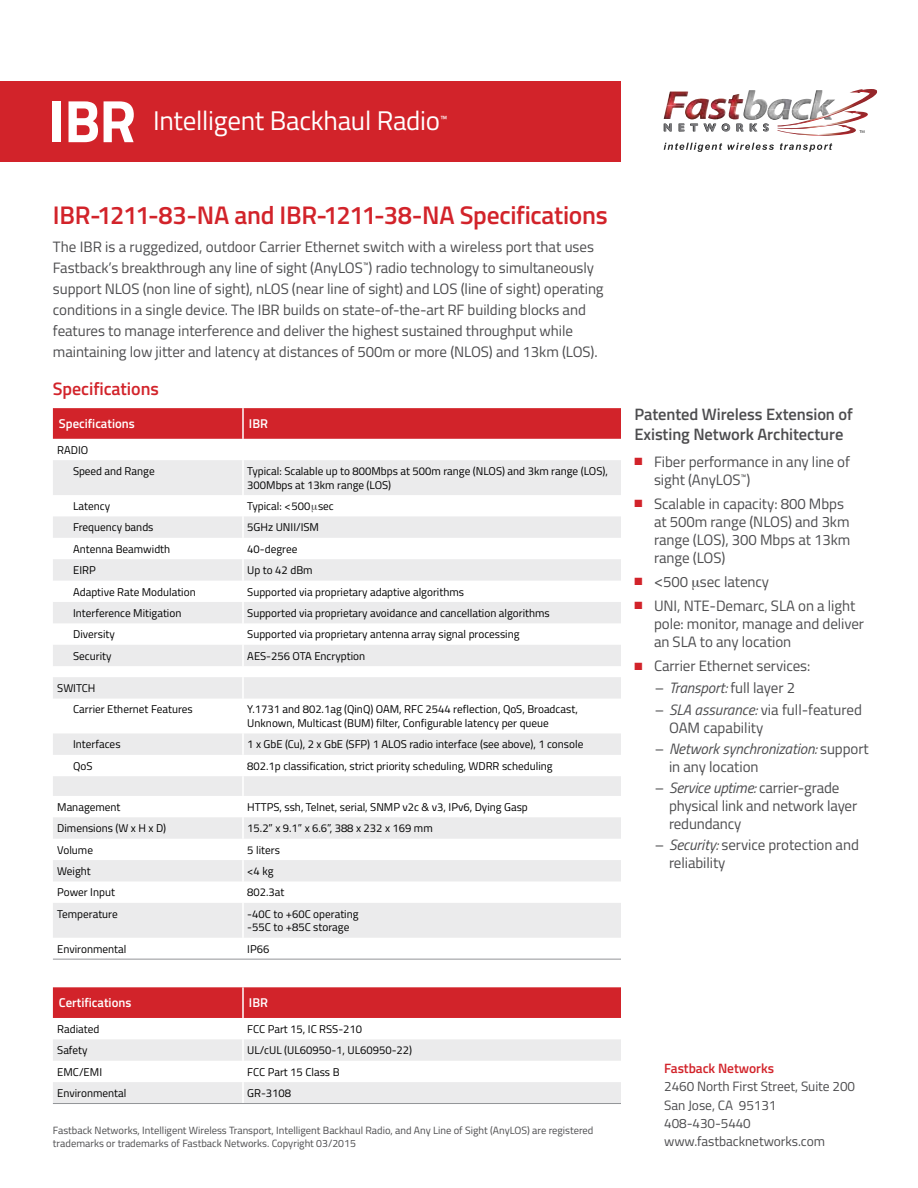
<style>
.page{position:relative;width:918px;height:1188px;background:#fff}
.page>*{position:absolute;margin:0;border:0;box-sizing:border-box;transform-origin:0 0}
.t1{font:700 60px "Titillium Web";color:#fff}
.t2{font:27px "Titillium Web";letter-spacing:-.01em;color:#fff}
.t3{font:600 25.5px "Titillium Web";letter-spacing:-.01em;color:#d2232a}
.t4{font:600 18px "Titillium Web";letter-spacing:-.005em;color:#d2232a}
.t5{font:600 16.5px/19.8px "Titillium Web";letter-spacing:-.005em;color:#4d4d4f}
.t6{font:15px/18px "Titillium Web";letter-spacing:-.005em;color:#4d4d4f}
.t7{font:italic 15px/18px "Titillium Web";letter-spacing:-.005em;color:#4d4d4f}
.t8{font:13.5px/18.3px "Titillium Web";letter-spacing:-.005em;color:#4d4d4f}
.t9{font:600 13.5px "Titillium Web";letter-spacing:-.005em;color:#d2232a}
.t10{font:600 12.75px "Titillium Web";color:#fff}
.t11{font:11.4px "Titillium Web";color:#fff}
.t12{font:11.25px/13.5px "Titillium Web";color:#000}
.t13{font:10.5px/12.6px "Titillium Web";color:#4d4d4f}
.s1{color:#d2232a}
.s2{font-size:16.5px}
.s3{font-style:normal}
.s4{font-style:italic}
</style>
<div class="page">
<div style="left:0;top:81px;width:621px;height:81px;background:#d2232a"></div>
<svg style="left:664px;top:143px;width:110px;height:9px"></svg>
<svg style="left:780px;top:143px;width:52px;height:9px"></svg>
<img style="left:748px;top:90px;width:8px;height:2px">
<svg style="left:664px;top:92px;width:105px;height:40px"></svg>
<svg style="left:775px;top:89px;width:103px;height:47px"></svg>
<div style="left:53px;top:408px;width:568px;height:31px;background:#d2232a"></div>
<svg style="left:53px;top:460px;width:568px;height:478px;fill:#ebebec"></svg>
<hr style="left:242px;top:408px;width:2px;height:31px;background:#fff">
<hr style="left:242px;top:460px;width:2px;height:35px;background:#fff">
<hr style="left:242px;top:495px;width:2px;height:21px;background:#fff">
<hr style="left:242px;top:516px;width:2px;height:22px;background:#fff">
<hr style="left:242px;top:538px;width:2px;height:21px;background:#fff">
<hr style="left:242px;top:559px;width:2px;height:22px;background:#fff">
<hr style="left:242px;top:581px;width:2px;height:21px;background:#fff">
<hr style="left:242px;top:602px;width:2px;height:21px;background:#fff">
<hr style="left:242px;top:623px;width:2px;height:22px;background:#fff">
<hr style="left:242px;top:645px;width:2px;height:21px;background:#fff">
<svg style="left:242px;top:666px;width:2px;height:11px"></svg>
<hr style="left:242px;top:677px;width:2px;height:22px;background:#fff">
<hr style="left:242px;top:699px;width:2px;height:34px;background:#fff">
<hr style="left:242px;top:733px;width:2px;height:22px;background:#fff">
<hr style="left:242px;top:755px;width:2px;height:21px;background:#fff">
<hr style="left:242px;top:776px;width:2px;height:20px;background:#fff">
<hr style="left:242px;top:796px;width:2px;height:21px;background:#fff">
<hr style="left:242px;top:817px;width:2px;height:22px;background:#fff">
<hr style="left:242px;top:839px;width:2px;height:21px;background:#fff">
<hr style="left:242px;top:860px;width:2px;height:21px;background:#fff">
<hr style="left:242px;top:881px;width:2px;height:22px;background:#fff">
<hr style="left:242px;top:903px;width:2px;height:35px;background:#fff">
<hr style="left:53px;top:959px;width:190px;height:1px;background:#939598">
<hr style="left:243px;top:959px;width:378px;height:1px;background:#939598">
<div style="left:53px;top:987px;width:568px;height:31px;background:#d2232a"></div>
<svg style="left:53px;top:1039px;width:568px;height:64px"></svg>
<hr style="left:242px;top:987px;width:2px;height:31px;background:#fff">
<hr style="left:242px;top:1039px;width:2px;height:22px;background:#fff">
<hr style="left:242px;top:1061px;width:2px;height:21px;background:#fff">
<hr style="left:242px;top:1082px;width:2px;height:21px;background:#fff">
<hr style="left:53px;top:1103px;width:190px;height:1px;background:#939598">
<hr style="left:243px;top:1103px;width:378px;height:1px;background:#939598">
<svg style="left:312px;top:505px;width:5px;height:7px"></svg>
<h1 class="t1" style="left:48px;top:75px;width:89px">IBR</h1>
<h2 class="t2" style="left:153px;top:100px;width:289px">Intelligent Backhaul Radio</h2>
<p class="t11" style="left:440px;top:111px;width:9px">™</p>
<h3 class="t3" style="left:53px;top:196px;width:556px">IBR-1211-83-NA and IBR-1211-38-NA Specifications</h3>
<p class="t6" style="left:53px;top:236px;width:552px;line-height:21px">The IBR is a ruggedized, outdoor Carrier Ethernet switch with a wireless port that uses Fastback’s breakthrough any line of sight (AnyLOS<sup>™</sup>) radio technology to simultaneously support NLOS (non line of sight), nLOS (near line of sight) and LOS (line of sight) operating conditions in a single device. The IBR builds on state-of-the-art RF building blocks and features to manage interference and deliver the highest sustained throughput while maintaining low jitter and latency at distances of 500m or more (NLOS) and 13km (LOS).</p>
<h3 class="t4" style="left:53px;top:376px;width:107px">Specifications</h3>
<p class="t10" style="left:59px;top:414px;width:77px">Specifications</p>
<p class="t10" style="left:249px;top:414px;width:21px">IBR</p>
<p class="t12" style="left:73px;top:438px;width:83px;line-height:21.5px;text-indent:-16px">RADIO<br>Speed and Range</p>
<p class="t12" style="left:247px;top:464px;width:362px">Typical: Scalable up to 800Mbps at 500m range (NLOS) and 3km range (LOS),<br>300Mbps at 13km range (LOS)</p>
<p class="t12" style="left:73px;top:499px;width:39px">Latency</p>
<p class="t12" style="left:247px;top:499px;width:88px">Typical: &lt;500 sec</p>
<p class="t12" style="left:73px;top:520px;width:82px">Frequency bands</p>
<p class="t12" style="left:247px;top:520px;width:73px">5GHz UNII/ISM</p>
<p class="t12" style="left:73px;top:542px;width:99px">Antenna Beamwidth</p>
<p class="t12" style="left:247px;top:542px;width:52px">40-degree</p>
<p class="t12" style="left:73px;top:563px;width:24px">EIRP</p>
<p class="t12" style="left:247px;top:563px;width:67px">Up to 42 dBm</p>
<p class="t12" style="left:73px;top:584px;width:124px">Adaptive Rate Modulation</p>
<p class="t12" style="left:247px;top:584px;width:218px">Supported via proprietary adaptive algorithms</p>
<p class="t12" style="left:73px;top:606px;width:110px">Interference Mitigation</p>
<p class="t12" style="left:247px;top:606px;width:304px">Supported via proprietary avoidance and cancellation algorithms</p>
<p class="t12" style="left:73px;top:627px;width:43px">Diversity</p>
<p class="t12" style="left:247px;top:627px;width:274px">Supported via proprietary antenna array signal processing</p>
<p class="t12" style="left:73px;top:648px;width:40px">Security</p>
<p class="t12" style="left:247px;top:648px;width:119px">AES-256 OTA Encryption</p>
<p class="t12" style="left:73px;top:677px;width:121px;line-height:21.5px;text-indent:-16px">SWITCH<br>Carrier Ethernet Features</p>
<p class="t12" style="left:247px;top:702px;width:332px">Y.1731 and 802.1ag (QinQ) OAM, RFC 2544 reflection, QoS, Broadcast,<br>Unknown, Multicast (BUM) filter, Configurable latency per queue</p>
<p class="t12" style="left:73px;top:737px;width:49px">Interfaces</p>
<p class="t12" style="left:247px;top:737px;width:338px">1 x GbE (Cu), 2 x GbE (SFP) 1 ALOS radio interface (see above), 1 console</p>
<p class="t12" style="left:73px;top:759px;width:21px">QoS</p>
<p class="t12" style="left:247px;top:759px;width:307px">802.1p classification, strict priority scheduling, WDRR scheduling</p>
<p class="t12" style="left:57px;top:800px;width:65px">Management</p>
<p class="t12" style="left:247px;top:800px;width:282px">HTTPS, ssh, Telnet, serial, SNMP v2c &amp; v3, IPv6, Dying Gasp</p>
<p class="t12" style="left:57px;top:821px;width:110px">Dimensions (W x H x D)</p>
<p class="t12" style="left:247px;top:821px;width:187px">15.2” x 9.1” x 6.6”, 388 x 232 x 169 mm</p>
<p class="t12" style="left:57px;top:842px;width:37px">Volume</p>
<p class="t12" style="left:247px;top:842px;width:34px">5 liters</p>
<p class="t12" style="left:57px;top:864px;width:35px">Weight</p>
<p class="t12" style="left:247px;top:864px;width:28px">&lt;4 kg</p>
<p class="t12" style="left:57px;top:885px;width:59px">Power Input</p>
<p class="t12" style="left:247px;top:885px;width:39px">802.3at</p>
<p class="t12" style="left:57px;top:907px;width:62px">Temperature</p>
<p class="t12" style="left:247px;top:907px;width:113px">-40C to +60C operating -55C to +85C storage</p>
<p class="t12" style="left:57px;top:941px;width:71px">Environmental</p>
<p class="t12" style="left:247px;top:941px;width:24px">IP66</p>
<p class="t10" style="left:59px;top:993px;width:74px">Certifications</p>
<p class="t10" style="left:249px;top:993px;width:21px">IBR</p>
<p class="t12" style="left:57px;top:1022px;width:44px">Radiated</p>
<p class="t12" style="left:247px;top:1022px;width:116px">FCC Part 15, IC RSS-210</p>
<p class="t12" style="left:57px;top:1043px;width:32px">Safety</p>
<p class="t12" style="left:247px;top:1043px;width:166px">UL/cUL (UL60950-1, UL60950-22)</p>
<p class="t12" style="left:57px;top:1064px;width:46px">EMC/EMI</p>
<p class="t12" style="left:247px;top:1064px;width:94px">FCC Part 15 Class B</p>
<p class="t12" style="left:57px;top:1086px;width:71px">Environmental</p>
<p class="t12" style="left:247px;top:1086px;width:45px">GR-3108</p>
<p class="t13" style="left:53px;top:1124px;width:542px">Fastback Networks, Intelligent Wireless Transport, Intelligent Backhaul Radio, and Any Line of Sight (AnyLOS) are registered trademarks or trademarks of Fastback Networks. Copyright 03/2015</p>
<h3 class="t5" style="left:634px;top:404px;width:220px">Patented Wireless Extension of<br>Existing Network Architecture</h3>
<h3 class="t6" style="left:654px;top:452px;width:198px;text-indent:-20px"><span class="s1">■</span> Fiber performance in any line of sight (AnyLOS<sup>™</sup>)</h3>
<h3 class="t6" style="left:654px;top:494px;width:198px;text-indent:-20px"><span class="s1">■</span> Scalable in capacity: 800 Mbps at 500m range (NLOS) and 3km range (LOS), 300 Mbps at 13km range (LOS)</h3>
<h3 class="t6" style="left:634px;top:572px;width:136px"><span class="s1">■</span> <span class="s2">&lt;</span>500 sec latency</h3>
<h3 class="t6" style="left:654px;top:596px;width:212px;text-indent:-20px"><span class="s1">■</span> UNI, NTE-Demarc, SLA on a light pole: monitor, manage and deliver an SLA to any location</h3>
<h3 class="t6" style="left:634px;top:656px;width:177px"><span class="s1">■</span> Carrier Ethernet services:</h3>
<h3 class="t7" style="left:654px;top:678px;width:143px">– Transport: <span class="s3">full layer 2</span></h3>
<h3 class="t6" style="left:669px;top:700px;width:194px;text-indent:-15px"><span class="s4">– SLA assurance:</span> via full-featured<br>OAM capability</h3>
<h3 class="t7" style="left:669px;top:739px;width:201px;text-indent:-15px">– Network synchronization: <span class="s3">support in any location</span></h3>
<h3 class="t6" style="left:669px;top:778px;width:190px;text-indent:-15px"><span class="s4">– Service uptime:</span> carrier-grade physical link and network layer redundancy</h3>
<h3 class="t6" style="left:669px;top:835px;width:191px;text-indent:-15px"><span class="s4">– Security:</span> service protection and reliability</h3>
<p class="t9" style="left:664px;top:1058px;width:111px">Fastback Networks</p>
<p class="t8" style="left:664px;top:1077px;width:192px">2460 North First Street, Suite 200<br>San Jose, CA 95131<br>408-430-5440 www.fastbacknetworks.com</p>
</div>
